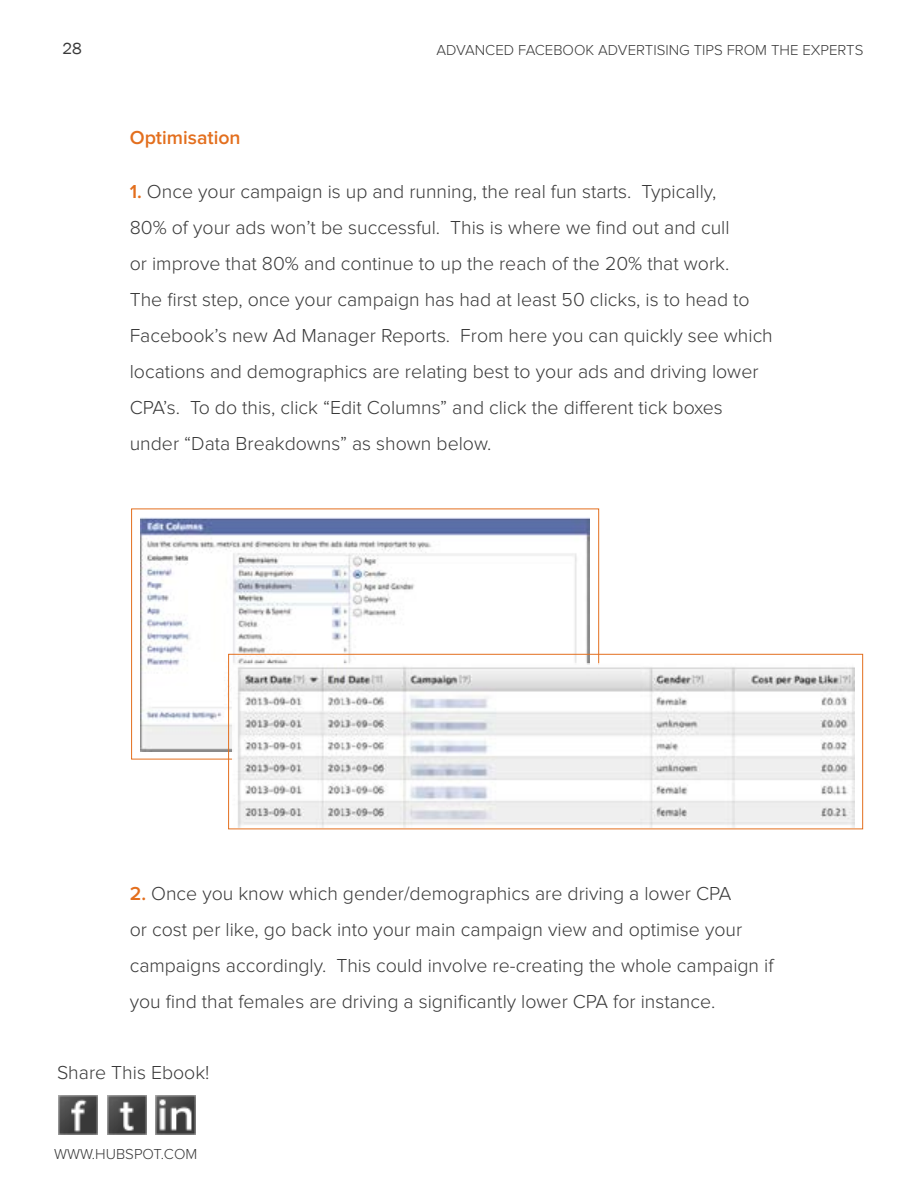
<style>
.page{position:relative;width:918px;height:1188px;background:#fff}
.page>*{position:absolute;margin:0;border:0;box-sizing:border-box;transform-origin:0 0}
.t1{font:300 19.5px/36px "Proxima Nova";color:#393939}
.t2{font:600 19.5px "Proxima Nova";color:#e36f1e}
.t3{font:16.5px "Franklin Gothic";color:#393939}
.t4{font:300 15px "Proxima Nova";color:#393939}
.s1{font-weight:600;color:#e36f1e}
</style>
<div class="page">
<img style="left:58px;top:1095px;width:40px;height:40px">
<img style="left:107px;top:1095px;width:39px;height:40px">
<img style="left:156px;top:1095px;width:40px;height:40px">
<img style="left:141px;top:518px;width:449px;height:233px">
<img style="left:232px;top:663px;width:622px;height:164px">
<div style="left:228px;top:654px;width:635px;height:175px;border:1px solid #e36f1e"></div>
<p class="t3" style="left:62px;top:38px;width:21px">28</p>
<p class="t4" style="left:436px;top:43px;width:428px">ADVANCED FACEBOOK ADVERTISING TIPS FROM THE EXPERTS</p>
<p class="t2" style="left:130px;top:126px;width:112px">Optimisation</p>
<p class="t1" style="left:130px;top:174px;width:645px"><span class="s1">1.</span> Once your campaign is up and running, the real fun starts. Typically,<br>80% of your ads won’t be successful. This is where we find out and cull<br>or improve that 80% and continue to up the reach of the 20% that work.<br>The first step, once your campaign has had at least 50 clicks, is to head to Facebook’s new Ad Manager Reports. From here you can quickly see which locations and demographics are relating best to your ads and driving lower CPA’s. To do this, click “Edit Columns” and click the different tick boxes under “Data Breakdowns” as shown below.</p>
<p class="t1" style="left:130px;top:876px;width:645px"><span class="s1">2.</span> Once you know which gender/demographics are driving a lower CPA<br>or cost per like, go back into your main campaign view and optimise your campaigns accordingly. This could involve re-creating the whole campaign if you find that females are driving a significantly lower CPA for instance.</p>
<p class="t1" style="left:57px;top:1055px;width:154px">Share This Ebook!</p>
<p class="t4" style="left:54px;top:1147px;width:145px">WWW.HUBSPOT.COM</p>
</div>
